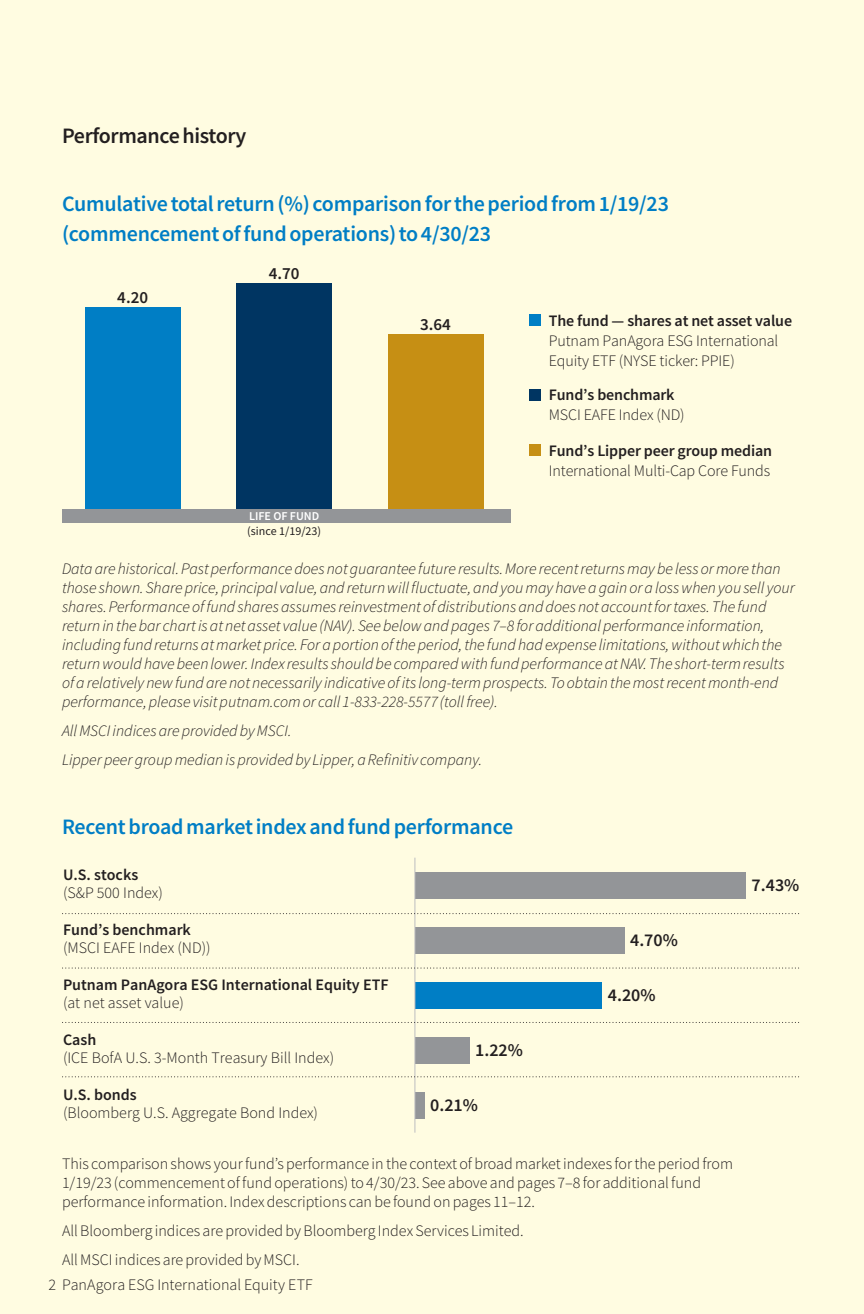
<style>
.page{position:relative;width:864px;height:1314px;background:#fffce1}
.page>*{position:absolute;margin:0;border:0;box-sizing:border-box;transform-origin:0 0}
.Graphic_Head{font:600 22px/30px "Source Sans Pro";letter-spacing:-.01em;color:#007ec5}
.Snapshot_Head{font:600 22px "Source Sans Pro";letter-spacing:-.015em;color:#231f20}
.t1{font:600 18px "Source Sans Pro";color:#231f20}
.t2{font:600 17px "Source Sans Pro";color:#231f20}
.Snapshot_Text{font:italic 300 16px/19px "Source Sans Pro";color:#231f20}
.t3{font:300 16px/20px "Source Sans Pro";color:#231f20}
.t4{font:600 16px/18px "Source Sans Pro";color:#231f20}
.t5{font:12px/14.4px "Source Sans Pro";color:#231f20}
.s1{font-weight:600;color:#fff}
.s2{font-weight:600}
.s3{font-weight:300}
</style>
<div class="page">
<div style="left:85px;top:307px;width:96px;height:202px;background:#007ec5"></div>
<div style="left:236px;top:283px;width:96px;height:226px;background:#003562"></div>
<div style="left:388px;top:334px;width:96px;height:175px;background:#c68f14"></div>
<div style="left:62px;top:509px;width:448px;height:14px;background:#939598"></div>
<div style="left:529px;top:314px;width:12px;height:12px;background:#007ec5"></div>
<div style="left:529px;top:389px;width:12px;height:12px;background:#003562"></div>
<div style="left:529px;top:444px;width:12px;height:12px;background:#c68f14"></div>
<div style="left:415px;top:872px;width:331px;height:27px;background:#939598"></div>
<div style="left:415px;top:927px;width:209px;height:27px;background:#939598"></div>
<div style="left:415px;top:982px;width:187px;height:27px;background:#007ec5"></div>
<div style="left:415px;top:1037px;width:54px;height:27px;background:#939598"></div>
<div style="left:415px;top:1092px;width:9px;height:27px;background:#939598"></div>
<hr style="left:415px;top:858px;width:1px;height:275px;background:#bcbdc0">
<svg style="left:62px;top:913px;width:738px;height:1px"></svg>
<svg style="left:62px;top:968px;width:737px;height:1px"></svg>
<svg style="left:62px;top:1022px;width:738px;height:1px"></svg>
<svg style="left:62px;top:1076px;width:737px;height:1px"></svg>
<p class="Snapshot_Head" style="left:62px;top:121px;width:186px">Performance history</p>
<p class="Graphic_Head" style="left:62px;top:188px;width:609px">Cumulative total return (%) comparison for the period from 1/19/23 (commencement of fund operations) to 4/30/23</p>
<p class="t2" style="left:117px;top:286px;width:32px">4.20</p>
<p class="t2" style="left:269px;top:262px;width:32px">4.70</p>
<p class="t5" style="left:247px;top:509px;width:75px"><span class="s1">LIFE OF FUND </span>(since 1/19/23)</p>
<p class="t2" style="left:420px;top:313px;width:32px">3.64</p>
<p class="t3" style="left:549px;top:310px;width:245px"><span class="s2">The fund — shares at net asset value<br></span>Putnam PanAgora ESG International<br>Equity ETF (NYSE ticker: PPIE)</p>
<p class="t3" style="left:549px;top:385px;width:137px"><span class="s2">Fund’s benchmark<br></span>MSCI EAFE Index (ND)</p>
<p class="t3" style="left:549px;top:440px;width:225px"><span class="s2">Fund’s Lipper peer group median<br></span>International Multi-Cap Core Funds</p>
<p class="Snapshot_Text" style="left:62px;top:559px;width:734px">Data are historical. Past performance does not guarantee future results. More recent returns may be less or more than those shown. Share price, principal value, and return will fluctuate, and you may have a gain or a loss when you sell your shares. Performance of fund shares assumes reinvestment of distributions and does not account for taxes. The fund return in the bar chart is at net asset value (NAV). See below and pages 7–8 for additional performance information, including fund returns at market price. For a portion of the period, the fund had expense limitations, without which the return would have been lower. Index results should be compared with fund performance at NAV. The short-term results of a relatively new fund are not necessarily indicative of its long-term prospects. To obtain the most recent month-end performance, please visit putnam.com or call 1-833-228-5577 (toll free).</p>
<p class="Snapshot_Text" style="left:62px;top:721px;width:231px">All MSCI indices are provided by MSCI.</p>
<p class="Snapshot_Text" style="left:62px;top:750px;width:422px">Lipper peer group median is provided by Lipper, a Refinitiv company.</p>
<p class="Graphic_Head" style="left:62px;top:811px;width:453px">Recent broad market index and fund performance</p>
<p class="t3" style="left:63px;top:866px;width:101px;line-height:18px"><span class="s2">U.S. stocks </span>(S&amp;P 500 Index)</p>
<p class="t3" style="left:63px;top:921px;width:149px;line-height:18px"><span class="s2">Fund’s benchmark </span>(MSCI EAFE Index (ND))</p>
<p class="t4" style="left:63px;top:975px;width:327px">Putnam PanAgora ESG International Equity ETF <span class="s3">(at net asset value)</span></p>
<p class="t3" style="left:63px;top:1031px;width:273px;line-height:18px"><span class="s2">Cash<br></span>(ICE BofA U.S. 3-Month Treasury Bill Index)</p>
<p class="t3" style="left:63px;top:1086px;width:257px;line-height:18px"><span class="s2">U.S. bonds<br></span>(Bloomberg U.S. Aggregate Bond Index)</p>
<p class="t3" style="left:62px;top:1154px;width:673px;line-height:19px">This comparison shows your fund’s performance in the context of broad market indexes for the period from<br>1/19/23 (commencement of fund operations) to 4/30/23. See above and pages 7–8 for additional fund performance information. Index descriptions can be found on pages 11–12.</p>
<p class="t3" style="left:62px;top:1220px;width:463px">All Bloomberg indices are provided by Bloomberg Index Services Limited.</p>
<p class="t3" style="left:48px;top:1247px;width:266px;line-height:25.4px;text-align:center">All MSCI indices are provided by MSCI.<br>2 PanAgora ESG International Equity ETF</p>
<p class="t1" style="left:630px;top:928px;width:49px">4.70%</p>
<p class="t1" style="left:608px;top:983px;width:49px">4.20%</p>
<p class="t1" style="left:475px;top:1038px;width:49px">1.22%</p>
<p class="t1" style="left:430px;top:1093px;width:49px">0.21%</p>
<p class="t1" style="left:752px;top:873px;width:49px">7.43%</p>
</div>
